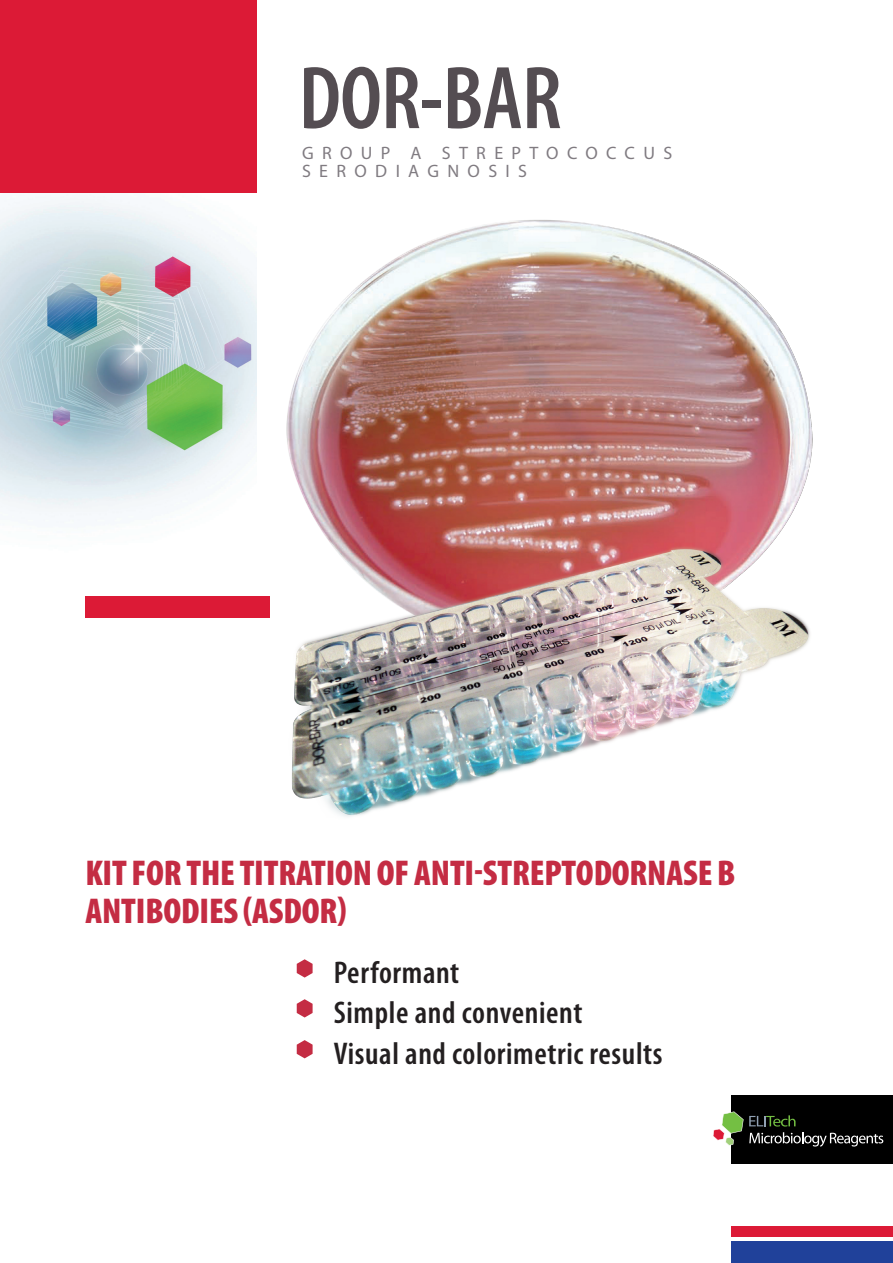
<style>
.page{position:relative;width:893px;height:1263px;background:#fff}
.page>*{position:absolute;margin:0;border:0;box-sizing:border-box;transform-origin:0 0}
.t1{font:600 condensed 90px "Myriad Pro";letter-spacing:-.01em;color:#544d52}
.t2{font:900 condensed 36px "Myriad Pro";letter-spacing:-.005em;color:#c42c43}
.t3{font:600 condensed 31.5px "Myriad Pro";letter-spacing:.02em;color:#231f20}
.LittleHeadline{font:18px/18px "Myriad Pro";letter-spacing:.465em;color:#807b81}
</style>
<div class="page">
<img style="left:257px;top:220px;width:556px;height:597px">
<img style="left:0;top:194px;width:257px;height:323px">
<div style="left:0;top:0;width:257px;height:193px;background:#dc1a36"></div>
<div style="left:85px;top:596px;width:184px;height:21px;background:#dc1a36"></div>
<div style="left:731px;top:1226px;width:162px;height:10px;background:#dc1a36"></div>
<div style="left:731px;top:1242px;width:162px;height:21px;background:#20419a"></div>
<div style="left:732px;top:1095px;width:161px;height:68px;background:#000"></div>
<svg style="left:713px;top:1111px;width:170px;height:36px"></svg>
<svg style="left:297px;top:999px;width:16px;height:18px"></svg>
<svg style="left:297px;top:959px;width:16px;height:18px"></svg>
<svg style="left:297px;top:1040px;width:16px;height:18px"></svg>
<p class="t1" style="left:299px;top:49px;width:265px">DOR-BAR</p>
<p class="LittleHeadline" style="left:302px;top:144px;width:370px">GROUP A STREPTOCOCCUS<br>SERODIAG</p>
<p class="LittleHeadline" style="left:447px;top:162px;width:79px">NOSIS</p>
<p class="t2" style="left:85px;top:853px;width:652px">KIT FOR THE TITRATION OF ANTI-STREPTODORNASE B</p>
<p class="t2" style="left:85px;top:891px;width:185px">ANTIBODIES (ASDOR</p>
<p class="t2" style="left:337px;top:891px;width:11px">)</p>
<p class="t3" style="left:334px;top:955px;width:127px">Performant</p>
<p class="t3" style="left:334px;top:996px;width:250px">Simple and convenient</p>
<p class="t3" style="left:334px;top:1037px;width:330px">Visual and colorimetric results</p>
</div>
